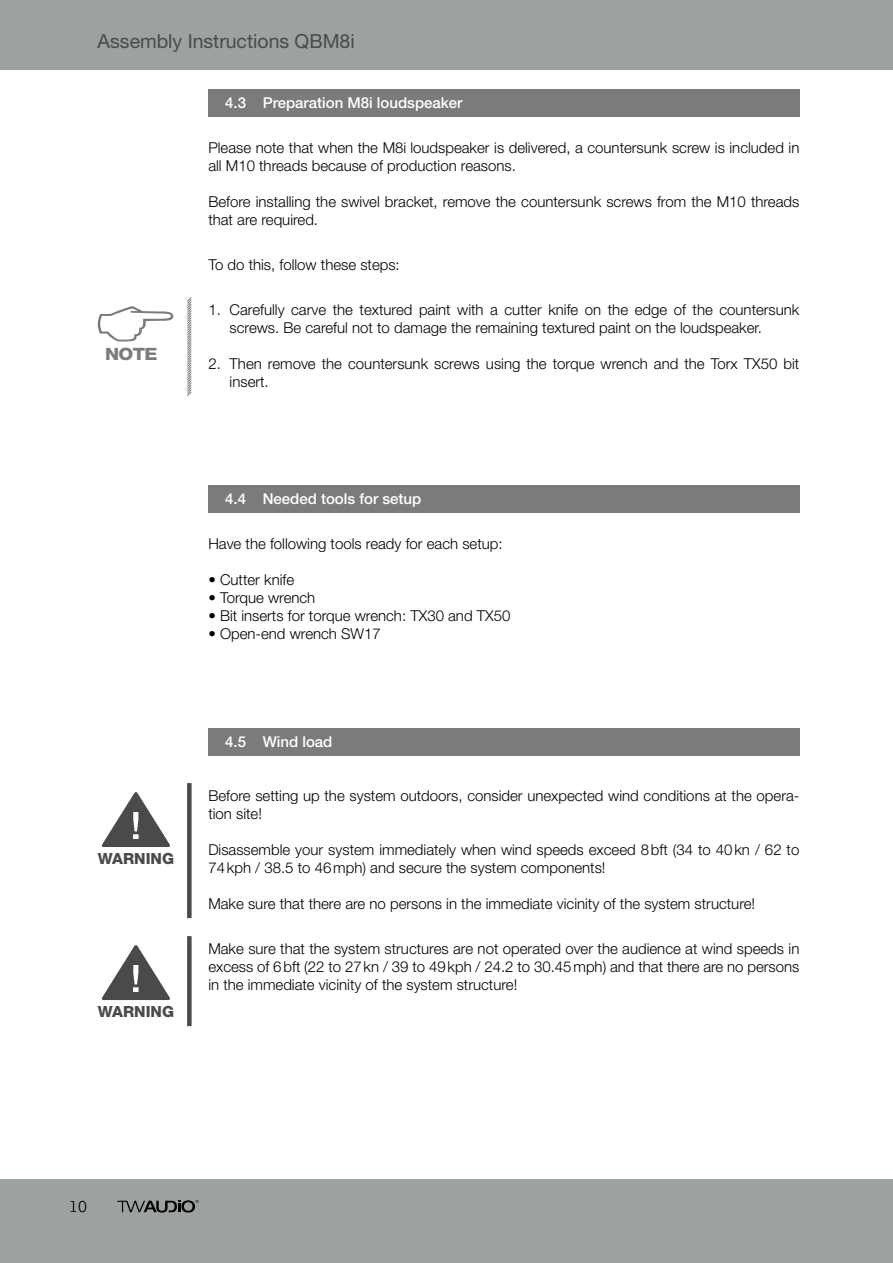
<style>
.page{position:relative;width:893px;height:1263px;background:#fff}
.page>*{position:absolute;margin:0;border:0;box-sizing:border-box;transform-origin:0 0}
.t1{font:19.5px "Helvetica Neue LT Std";color:#4a4a49}
.t2{font:800 16.95px "Helvetica Neue LT Std";color:#7c7b7b;scale:1.12 1}
.t3{font:300 16.5px "Lexia";color:#000}
.t4{font:800 15.45px "Helvetica Neue LT Std";color:#4a4a49}
.t5{font:300 15px/18px "Helvetica Neue LT Std";color:#000}
.t6{font:500 15px "Helvetica Neue LT Std";color:#fff}
</style>
<div class="page">
<div style="left:0;top:0;width:893px;height:69px;background:#9ca1a2"></div>
<div style="left:0;top:1179px;width:893px;height:84px;background:#9ca1a2"></div>
<svg style="left:117px;top:1200px;width:81px;height:12px"></svg>
<div style="left:208px;top:728px;width:591px;height:28px;background:#7c7b7b"></div>
<div style="left:187px;top:783px;width:5px;height:135px;background:#4a4a49"></div>
<svg style="left:102px;top:792px;width:68px;height:55px"></svg>
<div style="left:187px;top:936px;width:5px;height:90px;background:#4a4a49"></div>
<svg style="left:102px;top:945px;width:68px;height:55px"></svg>
<div style="left:208px;top:485px;width:591px;height:28px;background:#7c7b7b"></div>
<div style="left:208px;top:89px;width:591px;height:28px;background:#7c7b7b"></div>
<svg style="left:187px;top:297px;width:5px;height:99px"></svg>
<svg style="left:98px;top:306px;width:75px;height:35px"></svg>
<h1 class="t1" style="left:98px;top:29px;width:259px">Assembly Instructions QBM8i</h1>
<p class="t2" style="left:105px;top:343px;width:48px">NOTE</p>
<p class="t6" style="left:225px;top:94px;width:239px">4.3 Preparation M8i loudspeaker</p>
<p class="t5" style="left:208px;top:138px;width:592px">Please note that when the M8i loudspeaker is delivered, a countersunk screw is included in all M10 threads because of production reasons.</p>
<p class="t5" style="left:208px;top:192px;width:592px">Before installing the swivel bracket, remove the countersunk screws from the M10 threads that are required.</p>
<p class="t5" style="left:208px;top:255px;width:193px">To do this, follow these steps:</p>
<p class="t5" style="left:230px;top:300px;width:571px;text-indent:-21px">1. Carefully carve the textured paint with a cutter knife on the edge of the countersunk screws. Be careful not to damage the remaining textured paint on the loudspeaker.</p>
<p class="t5" style="left:230px;top:354px;width:571px;text-indent:-21px">2. Then remove the countersunk screws using the torque wrench and the Torx TX50 bit insert.</p>
<p class="t6" style="left:225px;top:490px;width:198px">4.4 Needed tools for setup</p>
<p class="t5" style="left:208px;top:534px;width:296px">Have the following tools ready for each setup:</p>
<p class="t5" style="left:208px;top:570px;width:87px">• Cutter knife</p>
<p class="t5" style="left:208px;top:588px;width:109px">• Torque wrench</p>
<p class="t5" style="left:208px;top:606px;width:304px">• Bit inserts for torque wrench: TX30 and TX50</p>
<p class="t5" style="left:208px;top:624px;width:174px">• Open-end wrench SW17</p>
<p class="t4" style="left:98px;top:849px;width:78px">WARNING</p>
<p class="t4" style="left:98px;top:1002px;width:78px">WARNING</p>
<p class="t6" style="left:225px;top:733px;width:109px">4.5 Wind load</p>
<p class="t5" style="left:208px;top:786px;width:593px">Before setting up the system outdoors, consider unexpected wind conditions at the opera&shy;tion site!</p>
<p class="t5" style="left:208px;top:840px;width:593px">Disassemble your system immediately when wind speeds exceed 8bft (34 to 40kn / 62 to<br>74kph / 38.5 to 46mph) and secure the system components!</p>
<p class="t5" style="left:208px;top:894px;width:548px">Make sure that there are no persons in the immediate vicinity of the system structure!</p>
<p class="t5" style="left:208px;top:939px;width:593px;text-align:justify">Make sure that the system structures are not operated over the audience at wind speeds in excess of 6bft (22 to 27kn / 39 to 49kph / 24.2 to 30.45mph) and that there are no persons in the immediate vicinity of the system structure!</p>
<p class="t3" style="left:69px;top:1196px;width:19px">10</p>
</div>
